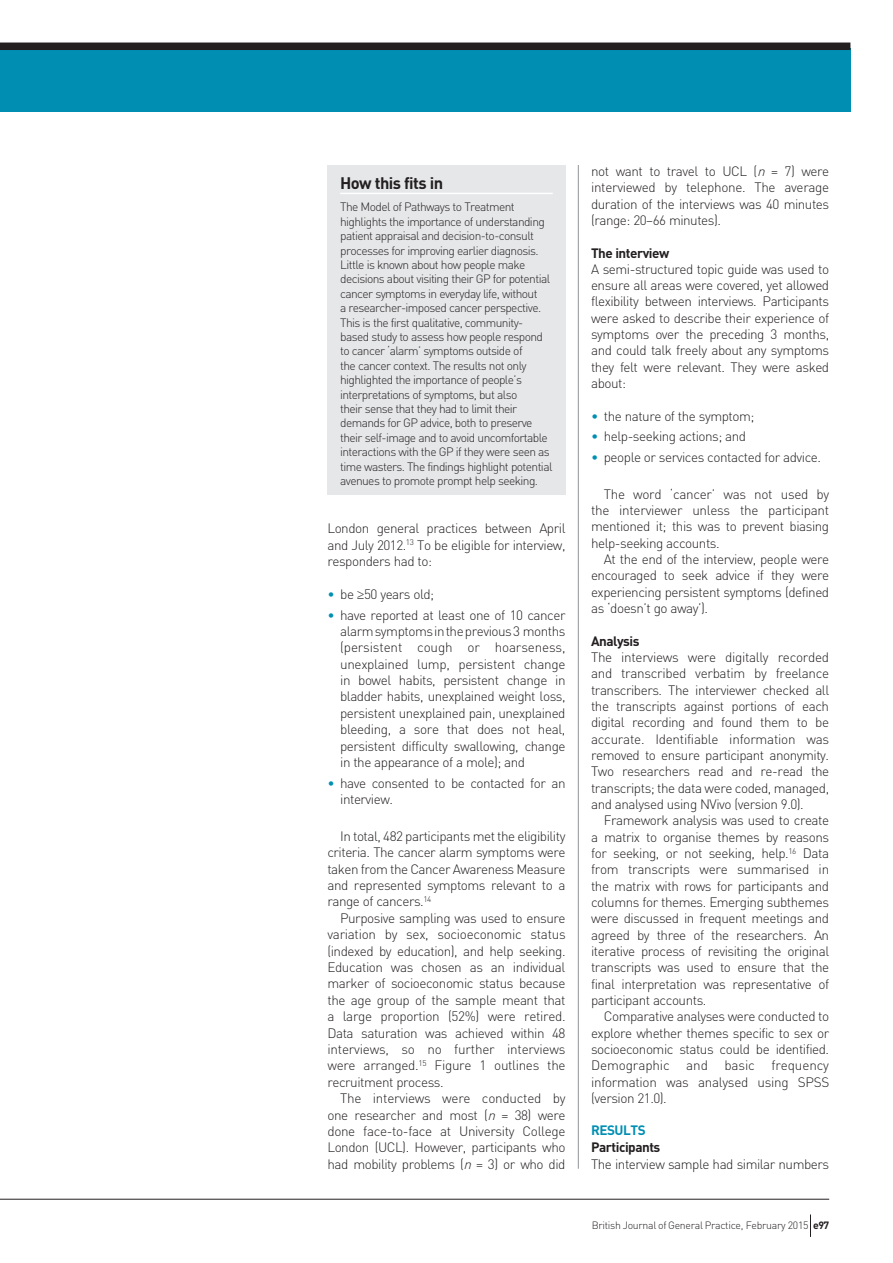
<style>
.page{position:relative;width:893px;height:1263px;background:#fff}
.page>*{position:absolute;margin:0;border:0;box-sizing:border-box;transform-origin:0 0}
.t1{font:700 16.5px "DIN";letter-spacing:-.035em;color:#231f20}
.t2{font:300 13.5px/16.4px "DIN";letter-spacing:-.035em;color:#231f20;text-align:justify}
.t3{font:700 13.5px "DIN";letter-spacing:-.035em;color:#231f20}
.t4{font:700 13.5px "DIN";letter-spacing:-.035em;color:#008fb3}
.t5{font:300 12px/14.4px "DIN";letter-spacing:-.05em;color:#231f20}
.t6{font:300 10.5px "DIN";letter-spacing:-.025em;color:#231f20}
.s1{color:#008fb3}
.s2{font-family:"Helvetica"}
.s3{font-style:italic}
.s4{font-weight:700}
</style>
<div class="page">
<hr style="left:578px;top:165px;width:1px;height:1004px;background:#939598">
<hr style="left:0;top:1199px;width:829px;height:1px;background:#231f20">
<svg style="left:810px;top:1214px;width:1px;height:23px"></svg>
<div style="left:0;top:48px;width:850px;height:63px;background:#008fb3"></div>
<div style="left:0;top:43px;width:850px;height:7px;background:#231f20"></div>
<div style="left:327px;top:165px;width:239px;height:330px;background:#e6e7e9"></div>
<hr style="left:340px;top:193px;width:213px;height:1px;background:#fff">
<p class="t1" style="left:340px;top:172px;width:105px">How this fits in</p>
<p class="t5" style="left:340px;top:200px;width:214px">The Model of Pathways to Treatment highlights the importance of understanding patient appraisal and decision-to-consult processes for improving earlier diagnosis.<br>Little is known about how people make decisions about visiting their GP for potential cancer symptoms in everyday life, without<br>a researcher-imposed cancer perspective.<br>This is the first qualitative, community&shy;based study to assess how people respond to cancer ‘alarm’ symptoms outside of<br>the cancer context. The results not only highlighted the importance of people’s interpretations of symptoms, but also<br>their sense that they had to limit their demands for GP advice, both to preserve their self-image and to avoid uncomfortable interactions with the GP if they were seen as time wasters. The findings highlight potential avenues to promote prompt help seeking.</p>
<p class="t2" style="left:327px;top:520px;width:240px">London general practices between April and July 2012.<sup>13</sup> To be eligible for interview, responders had to:</p>
<p class="t2" style="left:327px;top:586px;width:108px"><span class="s1">•</span> be <span class="s2">≥</span>50 years old;</p>
<p class="t2" style="left:340px;top:606px;width:227px;text-indent:-13px"><span class="s1">•</span> have reported at least one of 10 cancer alarm symptoms in the previous 3 months (persistent cough or hoarseness, unexplained lump, persistent change in bowel habits, persistent change in bladder habits, unexplained weight loss, persistent unexplained pain, unexplained bleeding, a sore that does not heal, persistent difficulty swallowing, change in the appearance of a mole); and</p>
<p class="t2" style="left:340px;top:774px;width:227px;text-indent:-13px"><span class="s1">•</span> have consented to be contacted for an interview.</p>
<p class="t2" style="left:327px;top:828px;width:240px;text-indent:13px">In total, 482 participants met the eligibility criteria. The cancer alarm symptoms were taken from the Cancer Awareness Measure and represented symptoms relevant to a range of cancers.<sup>14</sup></p>
<p class="t2" style="left:327px;top:910px;width:240px;text-indent:13px">Purposive sampling was used to ensure variation by sex, socioeconomic status (indexed by education), and help seeking.<br>Education was chosen as an individual marker of socioeconomic status because the age group of the sample meant that a large proportion (52%) were retired.<br>Data saturation was achieved within 48 interviews, so no further interviews were arranged.<sup>15</sup> Figure 1 outlines the recruitment process.</p>
<p class="t2" style="left:327px;top:1090px;width:240px;text-indent:13px">The interviews were conducted by one researcher and most (<span class="s3">n</span> = 38) were done face-to-face at University College London (UCL). However, participants who had mobility problems (<span class="s3">n</span>= 3) or who did</p>
<p class="t2" style="left:591px;top:163px;width:240px">not want to travel to UCL (<span class="s3">n</span> = 7) were interviewed by telephone. The average duration of the interviews was 40 minutes (range: 20–66 minutes).</p>
<p class="t3" style="left:591px;top:244px;width:80px">The interview</p>
<p class="t2" style="left:591px;top:261px;width:240px">A semi-structured topic guide was used to ensure all areas were covered, yet allowed flexibility between interviews. Participants were asked to describe their experience of symptoms over the preceding 3 months, and could talk freely about any symptoms they felt were relevant. They were asked about:</p>
<p class="t2" style="left:591px;top:408px;width:165px"><span class="s1">•</span> the nature of the symptom;</p>
<p class="t2" style="left:591px;top:428px;width:157px"><span class="s1">•</span> help-seeking actions; and</p>
<p class="t2" style="left:591px;top:449px;width:231px"><span class="s1">•</span> people or services contacted for advice.</p>
<p class="t2" style="left:591px;top:486px;width:240px;text-indent:13px">The word ‘cancer’ was not used by the interviewer unless the participant mentioned it; this was to prevent biasing help-seeking accounts.</p>
<p class="t2" style="left:591px;top:551px;width:240px;text-indent:13px">At the end of the interview, people were encouraged to seek advice if they were experiencing persistent symptoms (defined as ‘doesn’t go away’).</p>
<p class="t3" style="left:591px;top:632px;width:50px">Analysis</p>
<p class="t2" style="left:591px;top:649px;width:240px">The interviews were digitally recorded and transcribed verbatim by freelance transcribers. The interviewer checked all the transcripts against portions of each digital recording and found them to be accurate. Identifiable information was removed to ensure participant anonymity.<br>Two researchers read and re-read the transcripts; the data were coded, managed, and analysed using NVivo (version 9.0).</p>
<p class="t2" style="left:591px;top:812px;width:240px;text-indent:13px">Framework analysis was used to create a matrix to organise themes by reasons for seeking, or not seeking, help.<sup>16</sup> Data from transcripts were summarised in the matrix with rows for participants and columns for themes. Emerging subthemes were discussed in frequent meetings and agreed by three of the researchers. An iterative process of revisiting the original transcripts was used to ensure that the final interpretation was representative of participant accounts.</p>
<p class="t2" style="left:591px;top:1008px;width:240px;text-indent:13px">Comparative analyses were conducted to explore whether themes specific to sex or socioeconomic status could be identified.<br>Demographic and basic frequency information was analysed using SPSS (version 21.0).</p>
<p class="t4" style="left:591px;top:1121px;width:56px">RESULTS</p>
<p class="t3" style="left:591px;top:1138px;width:71px">Participants</p>
<p class="t2" style="left:591px;top:1155px;width:240px">The interview sample had similar numbers</p>
<p class="t6" style="left:592px;top:1219px;width:239px">British Journal of General Practice, February 2015 <span class="s4">e97</span></p>
</div>
